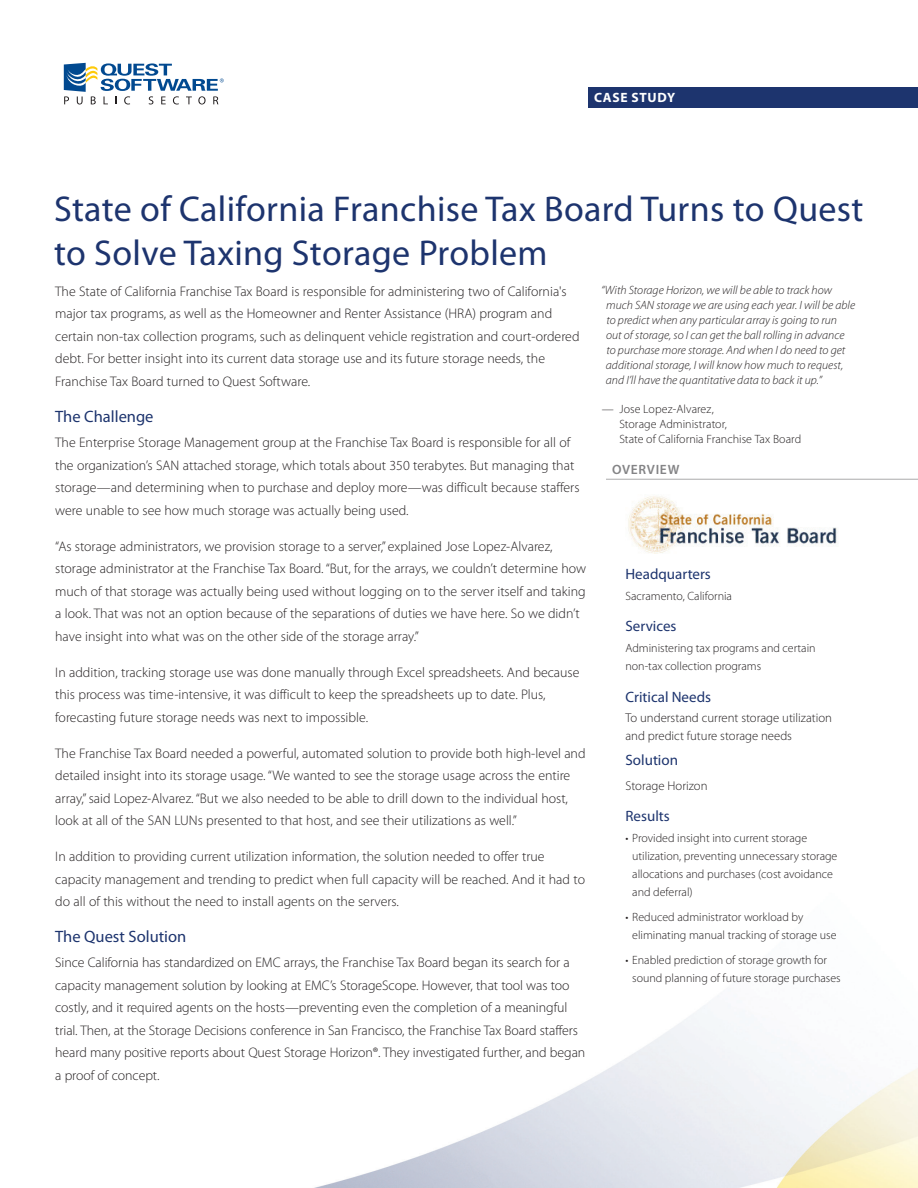
<style>
.page{position:relative;width:918px;height:1188px;background:#fff}
.page>*{position:absolute;margin:0;border:0;box-sizing:border-box;transform-origin:0 0}
.t1{font:36px/43.2px "Myriad Pro";letter-spacing:.01em;color:#1d346e}
.t2{font:16.5px "Myriad Pro";color:#1d346e}
.t3{font:15px "Myriad Pro";color:#1d346e}
.t4{font:300 13.8px/22.5px "Myriad Pro";color:#231f20}
.t5{font:700 13.5px "Myriad Pro";letter-spacing:.05em;color:#fff}
.t6{font:600 13.5px "Myriad Pro";letter-spacing:.05em;color:#848486}
.t7{font:300 12.75px/18px "Myriad Pro";color:#231f20}
.t8{font:300 12px/18px "Myriad Pro";color:#231f20}
.t9{font:italic 300 12px/15px "Myriad Pro";color:#231f20}
</style>
<div class="page">
<img style="left:314px;top:995px;width:604px;height:193px">
<svg style="left:64px;top:63px;width:160px;height:41px"></svg>
<div style="left:588px;top:88px;width:330px;height:20px;background:#1d346e"></div>
<hr style="left:606px;top:479px;width:312px;height:1px;background:#b3b4b5">
<img style="left:628px;top:496px;width:210px;height:58px">
<p class="t5" style="left:594px;top:89px;width:83px">CASE STUDY</p>
<h1 class="t1" style="left:54px;top:187px;width:811px">State of California Franchise Tax Board Turns to Quest to Solve Taxing Storage Problem</h1>
<p class="t9" style="left:606px;top:282px;width:251px;text-indent:-5px">“With Storage Horizon, we will be able to track how much SAN storage we are using each year. I will be able to predict when any particular array is going to run out of storage, so I can get the ball rolling in advance to purchase more storage. And when I do need to get additional storage, I will know how much to request, and I’ll have the quantitative data to back it up.”</p>
<p class="t8" style="left:619px;top:401px;width:183px;line-height:15px;text-indent:-18px">— Jose Lopez-Alvarez,<br>Storage Administrator,<br>State of California Franchise Tax Board</p>
<p class="t4" style="left:55px;top:280px;width:526px">The State of California Franchise Tax Board is responsible for administering two of California's major tax programs, as well as the Homeowner and Renter Assistance (HRA) program and certain non-tax collection programs, such as delinquent vehicle registration and court-ordered debt. For better insight into its current data storage use and its future storage needs, the Franchise Tax Board turned to Quest Software.</p>
<p class="t2" style="left:55px;top:406px;width:100px">The Challenge</p>
<p class="t4" style="left:55px;top:431px;width:526px">The Enterprise Storage Management group at the Franchise Tax Board is responsible for all of the organization’s SAN attached storage, which totals about 350 terabytes. But managing that storage—and determining when to purchase and deploy more—was difficult because staffers were unable to see how much storage was actually being used.</p>
<p class="t4" style="left:55px;top:535px;width:533px">“As storage administrators, we provision storage to a server,” explained Jose Lopez-Alvarez, storage administrator at the Franchise Tax Board. “But, for the arrays, we couldn’t determine how much of that storage was actually being used without logging on to the server itself and taking a look. That was not an option because of the separations of duties we have here. So we didn’t have insight into what was on the other side of the storage array.”</p>
<p class="t4" style="left:55px;top:661px;width:526px">In addition, tracking storage use was done manually through Excel spreadsheets. And because this process was time-intensive, it was difficult to keep the spreadsheets up to date. Plus, forecasting future storage needs was next to impossible.</p>
<p class="t4" style="left:55px;top:742px;width:532px">The Franchise Tax Board needed a powerful, automated solution to provide both high-level and detailed insight into its storage usage. “We wanted to see the storage usage across the entire array,” said Lopez-Alvarez. “But we also needed to be able to drill down to the individual host, look at all of the SAN LUNs presented to that host, and see their utilizations as well.”</p>
<p class="t4" style="left:55px;top:845px;width:531px">In addition to providing current utilization information, the solution needed to offer true capacity management and trending to predict when full capacity will be reached. And it had to do all of this without the need to install agents on the servers.</p>
<p class="t2" style="left:55px;top:926px;width:133px">The Quest Solution</p>
<p class="t4" style="left:55px;top:951px;width:532px">Since California has standardized on EMC arrays, the Franchise Tax Board began its search for a capacity management solution by looking at EMC’s StorageScope. However, that tool was too costly, and it required agents on the hosts—preventing even the completion of a meaningful trial. Then, at the Storage Decisions conference in San Francisco, the Franchise Tax Board staffers heard many positive reports about Quest Storage Horizon®. They investigated further, and began a proof of concept.</p>
<p class="t6" style="left:612px;top:461px;width:69px">OVERVIEW</p>
<p class="t3" style="left:626px;top:565px;width:87px">Headquarters</p>
<p class="t8" style="left:626px;top:587px;width:108px">Sacramento, California</p>
<p class="t3" style="left:626px;top:617px;width:53px">Services</p>
<p class="t8" style="left:626px;top:639px;width:192px">Administering tax programs and certain non-tax collection programs</p>
<p class="t3" style="left:626px;top:687px;width:87px">Critical Needs</p>
<p class="t7" style="left:626px;top:709px;width:208px">To understand current storage utilization and predict future storage needs</p>
<p class="t3" style="left:626px;top:751px;width:54px">Solution</p>
<p class="t7" style="left:626px;top:777px;width:84px">Storage Horizon</p>
<p class="t3" style="left:626px;top:807px;width:46px">Results</p>
<p class="t8" style="left:632px;top:829px;width:207px;text-indent:-7px">• Provided insight into current storage utilization, preventing unnecessary storage allocations and purchases (cost avoidance and deferral)</p>
<p class="t8" style="left:632px;top:908px;width:206px;text-indent:-7px">• Reduced administrator workload by eliminating manual tracking of storage use</p>
<p class="t8" style="left:632px;top:950px;width:210px;text-indent:-7px">• Enabled prediction of storage growth for sound planning of future storage purchases</p>
</div>
